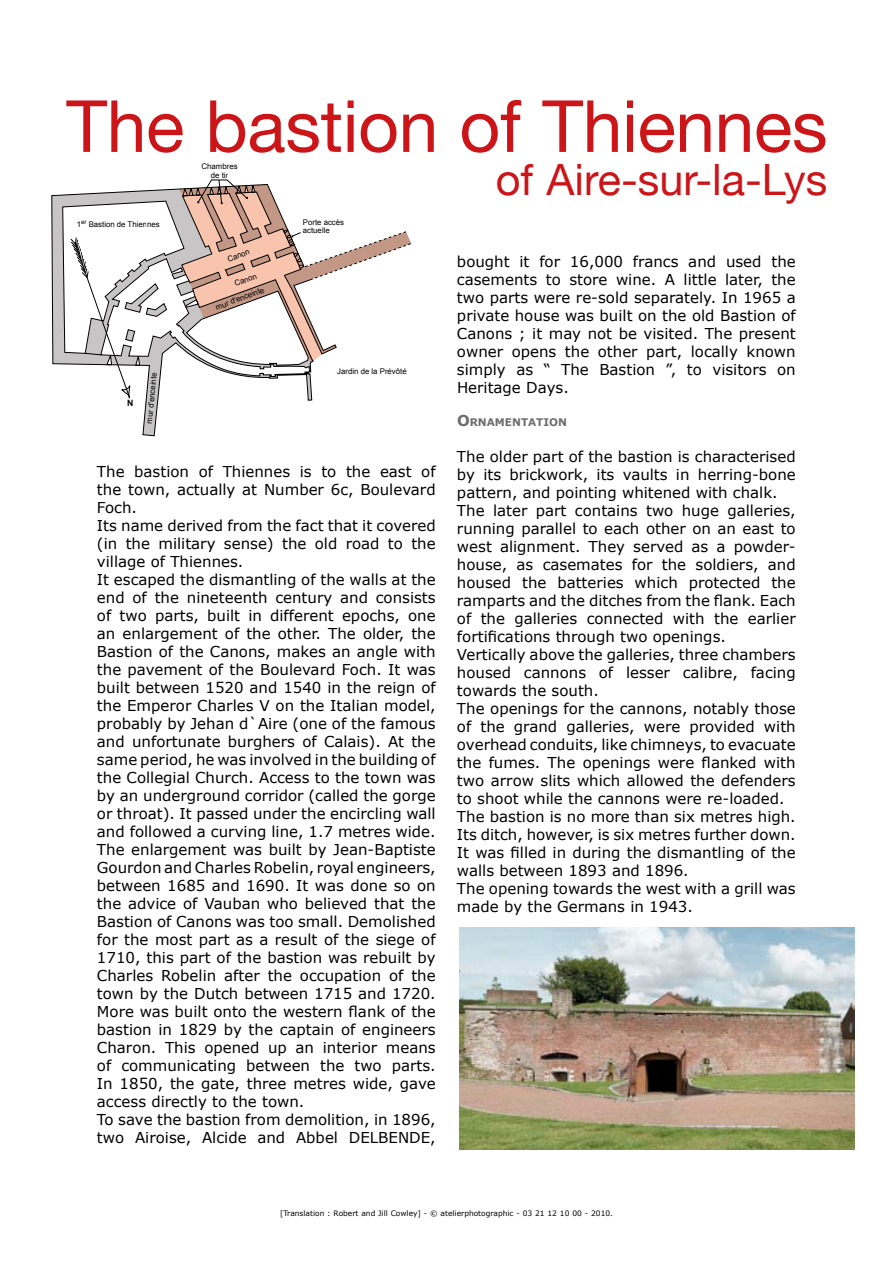
<style>
.page{position:relative;width:893px;height:1263px;background:#fff}
.page>*{position:absolute;margin:0;border:0;box-sizing:border-box;transform-origin:0 0}
.t1{font:72px "Helvetica Neue";letter-spacing:-.005em;color:#cb1519}
.t2{font:43.2px "Helvetica Neue";color:#cb1519}
.t3{font:15px/18px "Verdana";color:#000}
.t4{font:700 10.5px "Verdana";color:#6e6e6e}
.t5{font:700 8.7px "Arial";color:#000}
.t6{font:7.8px/9.3px "Arial";color:#000;text-align:center}
.t7{font:7.5px "Verdana";color:#000}
.s1{font-size:15px}
</style>
<div class="page">
<svg style="left:51px;top:184px;width:286px;height:253px"></svg>
<svg style="left:183px;top:179px;width:73px;height:25px"></svg>
<svg style="left:185px;top:274px;width:5px;height:7px"></svg>
<svg style="left:185px;top:290px;width:14px;height:18px"></svg>
<svg style="left:283px;top:229px;width:129px;height:51px"></svg>
<img style="left:459px;top:927px;width:396px;height:222px">
<h1 class="t1" style="left:66px;top:83px;width:763px">The bastion of Thiennes</h1>
<h2 class="t2" style="left:496px;top:154px;width:333px">of Aire-sur-la-Lys</h2>
<p class="t6" style="left:202px;top:161px;width:38px">Chambres de tir</p>
<p class="t6" style="left:77px;top:220px;width:84px">1<sup>er</sup> Bastion de Thiennes</p>
<p class="t5" style="left:127px;top:398px;width:8px">N</p>
<p class="t6" style="left:145px;top:423px;width:52px;rotate:-84deg">mur d'enceinte</p>
<p class="t6" style="left:226px;top:255px;width:25px;rotate:-20deg">Canon</p>
<p class="t6" style="left:233px;top:279px;width:25px;rotate:-20deg">Canon</p>
<p class="t6" style="left:214px;top:303px;width:52px;rotate:-20deg">mur d'enceinte</p>
<p class="t6" style="left:303px;top:219px;width:43px;line-height:7.8px;text-align:left">Porte accès actuelle</p>
<p class="t6" style="left:337px;top:367px;width:71px">Jardin de la Prévôté</p>
<p class="t3" style="left:97px;top:463px;width:340px">The bastion of Thiennes is to the east of the town, actually at Number 6c, Boulevard Foch.<br>Its name derived from the fact that it covered (in the military sense) the old road to the village of Thiennes.<br>It escaped the dismantling of the walls at the end of the nineteenth century and consists of two parts, built in different epochs, one an enlargement of the other. The older, the Bastion of the Canons, makes an angle with the pavement of the Boulevard Foch. It was built between 1520 and 1540 in the reign of the Emperor Charles V on the Italian model, probably by Jehan d`Aire (one of the famous and unfortunate burghers of Calais). At the same period, he was involved in the building of the Collegial Church. Access to the town was by an underground corridor (called the gorge or throat). It passed under the encircling wall and followed a curving line, 1.7 metres wide.<br>The enlargement was built by Jean-Baptiste Gourdon and Charles Robelin, royal engineers, between 1685 and 1690. It was done so on the advice of Vauban who believed that the Bastion of Canons was too small. Demolished for the most part as a result of the siege of 1710, this part of the bastion was rebuilt by Charles Robelin after the occupation of the town by the Dutch between 1715 and 1720.<br>More was built onto the western flank of the bastion in 1829 by the captain of engineers Charon. This opened up an interior means of communicating between the two parts.<br>In 1850, the gate, three metres wide, gave access directly to the town.<br>To save the bastion from demolition, in 1896, two Airoise, Alcide and Abbel DELBENDE,</p>
<p class="t3" style="left:457px;top:252px;width:340px;text-align:justify">bought it for 16,000 francs and used the casements to store wine. A little later, the two parts were re-sold separately. In 1965 a private house was built on the old Bastion of Canons ; it may not be visited. The present owner opens the other part, locally known simply as “ The Bastion ”, to visitors on Heritage Days.</p>
<p class="t4" style="left:457px;top:415px;width:112px"><span class="s1">O</span>RNAMENTATION</p>
<p class="t3" style="left:457px;top:447px;width:340px">The older part of the bastion is characterised by its brickwork, its vaults in herring-bone pattern, and pointing whitened with chalk.<br>The later part contains two huge galleries, running parallel to each other on an east to west alignment. They served as a powder&shy;house, as casemates for the soldiers, and housed the batteries which protected the ramparts and the ditches from the flank. Each of the galleries connected with the earlier fortifications through two openings.<br>Vertically above the galleries, three chambers housed cannons of lesser calibre, facing towards the south.<br>The openings for the cannons, notably those of the grand galleries, were provided with overhead conduits, like chimneys, to evacuate the fumes. The openings were flanked with two arrow slits which allowed the defenders to shoot while the cannons were re-loaded.<br>The bastion is no more than six metres high.<br>Its ditch, however, is six metres further down.<br>It was filled in during the dismantling of the walls between 1893 and 1896.<br>The opening towards the west with a grill was made by the Germans in 1943.</p>
<p class="t7" style="left:280px;top:1209px;width:334px">[Translation : Robert and Jill Cowley] - © atelierphotographic - 03 21 12 10 00 - 2010.</p>
</div>
